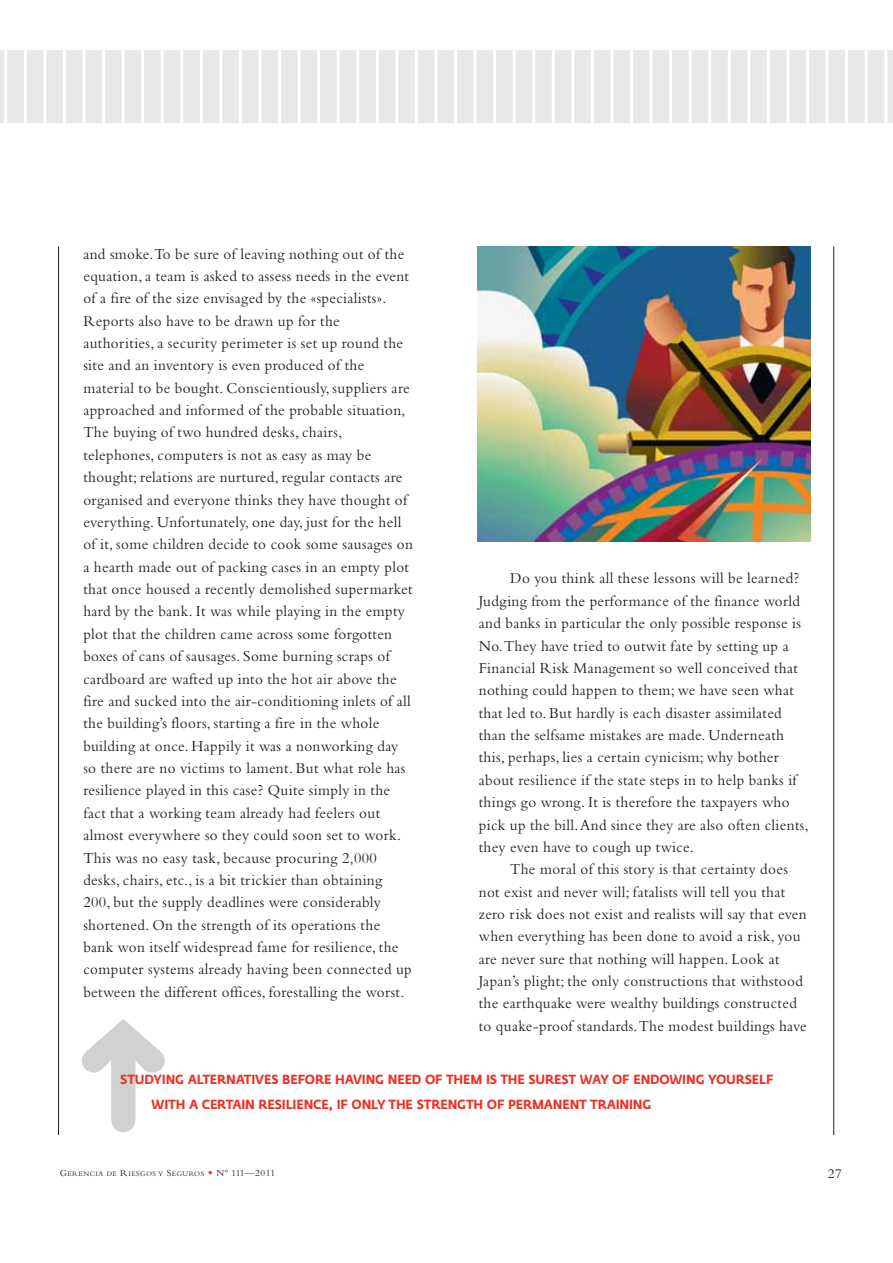
<style>
.page{position:relative;width:893px;height:1263px;background:#fff}
.page>*{position:absolute;margin:0;border:0;box-sizing:border-box;transform-origin:0 0}
.t1{font:15.9px/22.4px "Bembo";letter-spacing:.025em;color:#231f20;scale:.95 1}
.t2{font:13.8px "Bembo";color:#231f20}
.t3{font:700 13.05px "Fedra Sans";letter-spacing:-.015em;color:#ee3124;scale:.93 1}
.t4{font:7.2px "Bembo";letter-spacing:.065em;color:#231f20}
.s1{color:#ee3224}
.s2{font-size:9.6px}
.s3{font-family:"Goudy";font-size:9.6px;color:#ee3124}
</style>
<div class="page">
<hr style="left:0;top:50px;width:4px;height:73px;background:#e7e8e8">
<div style="left:7px;top:50px;width:17px;height:73px;background:#e7e8e8"></div>
<div style="left:27px;top:50px;width:16px;height:73px;background:#e7e8e8"></div>
<div style="left:46px;top:50px;width:17px;height:73px;background:#e7e8e8"></div>
<div style="left:66px;top:50px;width:16px;height:73px;background:#e7e8e8"></div>
<div style="left:85px;top:50px;width:17px;height:73px;background:#e7e8e8"></div>
<div style="left:105px;top:50px;width:17px;height:73px;background:#e7e8e8"></div>
<div style="left:125px;top:50px;width:16px;height:73px;background:#e7e8e8"></div>
<div style="left:144px;top:50px;width:17px;height:73px;background:#e7e8e8"></div>
<div style="left:164px;top:50px;width:16px;height:73px;background:#e7e8e8"></div>
<div style="left:183px;top:50px;width:17px;height:73px;background:#e7e8e8"></div>
<div style="left:203px;top:50px;width:16px;height:73px;background:#e7e8e8"></div>
<div style="left:222px;top:50px;width:17px;height:73px;background:#e7e8e8"></div>
<div style="left:242px;top:50px;width:16px;height:73px;background:#e7e8e8"></div>
<div style="left:261px;top:50px;width:17px;height:73px;background:#e7e8e8"></div>
<div style="left:281px;top:50px;width:17px;height:73px;background:#e7e8e8"></div>
<div style="left:301px;top:50px;width:16px;height:73px;background:#e7e8e8"></div>
<div style="left:320px;top:50px;width:17px;height:73px;background:#e7e8e8"></div>
<div style="left:340px;top:50px;width:16px;height:73px;background:#e7e8e8"></div>
<div style="left:359px;top:50px;width:17px;height:73px;background:#e7e8e8"></div>
<div style="left:379px;top:50px;width:16px;height:73px;background:#e7e8e8"></div>
<div style="left:398px;top:50px;width:17px;height:73px;background:#e7e8e8"></div>
<div style="left:418px;top:50px;width:16px;height:73px;background:#e7e8e8"></div>
<div style="left:437px;top:50px;width:17px;height:73px;background:#e7e8e8"></div>
<div style="left:457px;top:50px;width:17px;height:73px;background:#e7e8e8"></div>
<div style="left:476px;top:50px;width:17px;height:73px;background:#e7e8e8"></div>
<div style="left:496px;top:50px;width:17px;height:73px;background:#e7e8e8"></div>
<div style="left:516px;top:50px;width:16px;height:73px;background:#e7e8e8"></div>
<div style="left:535px;top:50px;width:17px;height:73px;background:#e7e8e8"></div>
<div style="left:555px;top:50px;width:16px;height:73px;background:#e7e8e8"></div>
<div style="left:574px;top:50px;width:17px;height:73px;background:#e7e8e8"></div>
<div style="left:594px;top:50px;width:16px;height:73px;background:#e7e8e8"></div>
<div style="left:613px;top:50px;width:17px;height:73px;background:#e7e8e8"></div>
<div style="left:633px;top:50px;width:16px;height:73px;background:#e7e8e8"></div>
<div style="left:652px;top:50px;width:17px;height:73px;background:#e7e8e8"></div>
<div style="left:672px;top:50px;width:17px;height:73px;background:#e7e8e8"></div>
<div style="left:692px;top:50px;width:16px;height:73px;background:#e7e8e8"></div>
<div style="left:711px;top:50px;width:17px;height:73px;background:#e7e8e8"></div>
<div style="left:731px;top:50px;width:16px;height:73px;background:#e7e8e8"></div>
<div style="left:750px;top:50px;width:17px;height:73px;background:#e7e8e8"></div>
<div style="left:770px;top:50px;width:16px;height:73px;background:#e7e8e8"></div>
<div style="left:809px;top:50px;width:16px;height:73px;background:#e7e8e8"></div>
<div style="left:789px;top:50px;width:17px;height:73px;background:#e7e8e8"></div>
<div style="left:828px;top:50px;width:17px;height:73px;background:#e7e8e8"></div>
<div style="left:867px;top:50px;width:17px;height:73px;background:#e7e8e8"></div>
<div style="left:887px;top:50px;width:6px;height:73px;background:#e7e8e8"></div>
<div style="left:848px;top:50px;width:16px;height:73px;background:#e7e8e8"></div>
<hr style="left:833px;top:246px;width:1px;height:889px;background:#231f20">
<hr style="left:58px;top:246px;width:1px;height:889px;background:#231f20">
<img style="left:477px;top:246px;width:333px;height:296px">
<p class="t1" style="left:83px;top:244px;width:348px">and smoke.To be sure of leaving nothing out of the equation, a team is asked to assess needs in the event of a fire of the size envisaged by the «specialists».<br>Reports also have to be drawn up for the authorities, a security perimeter is set up round the site and an inventory is even produced of the material to be bought. Conscientiously, suppliers are approached and informed of the probable situation, The buying of two hundred desks, chairs, telephones, computers is not as easy as may be thought; relations are nurtured, regular contacts are organised and everyone thinks they have thought of everything. Unfortunately, one day, just for the hell of it, some children decide to cook some sausages on a hearth made out of packing cases in an empty plot that once housed a recently demolished supermarket hard by the bank. It was while playing in the empty plot that the children came across some forgotten boxes of cans of sausages. Some burning scraps of cardboard are wafted up into the hot air above the fire and sucked into the air-conditioning inlets of all the building’s floors, starting a fire in the whole building at once. Happily it was a nonworking day so there are no victims to lament. But what role has resilience played in this case? Quite simply in the fact that a working team already had feelers out almost everywhere so they could soon set to work.<br>This was no easy task, because procuring 2,000 desks, chairs, etc., is a bit trickier than obtaining 200, but the supply deadlines were considerably shortened. On the strength of its operations the bank won itself widespread fame for resilience, the computer systems already having been connected up between the different offices, forestalling the worst.</p>
<p class="t1" style="left:479px;top:569px;width:349px;text-indent:31px">Do you think all these lessons will be learned?<br>Judging from the performance of the finance world and banks in particular the only possible response is No.They have tried to outwit fate by setting up a Financial Risk Management so well conceived that nothing could happen to them; we have seen what that led to. But hardly is each disaster assimilated than the selfsame mistakes are made. Underneath this, perhaps, lies a certain cynicism; why bother about resilience if the state steps in to help banks if things go wrong. It is therefore the taxpayers who pick up the bill.And since they are also often clients, they even have to cough up twice.</p>
<p class="t1" style="left:479px;top:860px;width:347px;text-indent:31px">The moral of this story is that certainty does not exist and never will; fatalists will tell you that zero risk does not exist and realists will say that even when everything has been done to avoid a risk, you are never sure that nothing will happen. Look at Japan’s plight; the only constructions that withstood the earthquake were wealthy buildings constructed to quake-proof standards.The modest buildings have</p>
<p class="t3" style="left:120px;top:1074px;width:704px"><span class="s1">STUDYING ALTE</span>RNATIVES BEFORE HAVING NEED OF THEM IS THE SUREST WAY OF ENDOWING YOURSELF</p>
<p class="t3" style="left:152px;top:1099px;width:539px">WITH A CERTAIN RESILIENCE, IF ONLY THE STRENGTH OF PERMANENT TRAINING</p>
<p class="t4" style="left:60px;top:1171px;width:217px"><span class="s2">G</span>ERENCIA DE <span class="s2">R</span>IESGOS Y <span class="s2">S</span>EGUROS <span class="s3">•</span> <span class="s2">Nº 111—2011</span></p>
<p class="t2" style="left:828px;top:1169px;width:16px">27</p>
</div>
